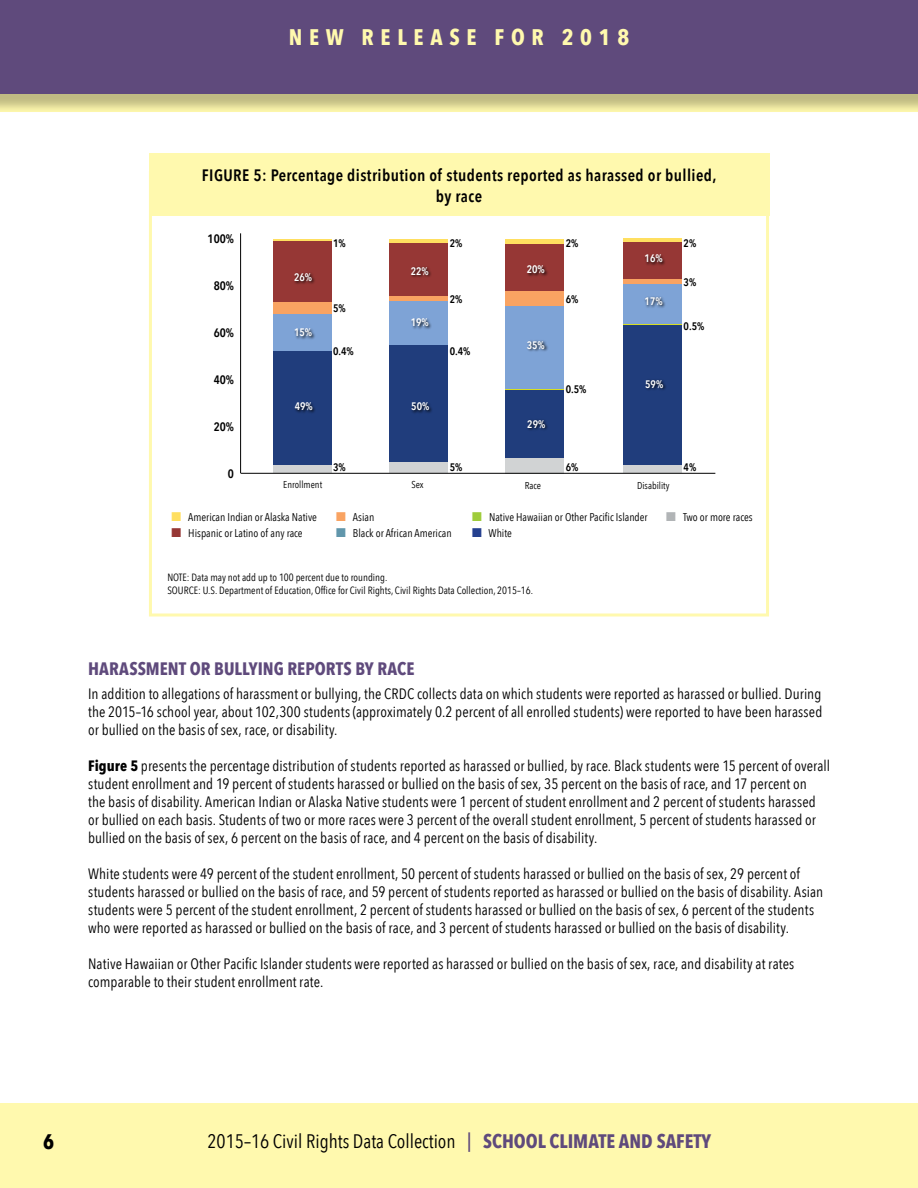
<style>
.page{position:relative;width:918px;height:1188px;background:#fff}
.page>*{position:absolute;margin:0;border:0;box-sizing:border-box;transform-origin:0 0}
.t1{font:700 22.5px "Avenir Next Condensed";letter-spacing:.3em;color:#fff9ae}
.t2{font:700 21px "Avenir Next Condensed";color:#000}
.t3{font:19.5px "Avenir Next Condensed";color:#000}
.t4{font:700 18px "Avenir Next Condensed";color:#5f4a7c}
.t5{font:600 16.5px/21px "Avenir Next Condensed";letter-spacing:.025em;color:#000;text-align:center}
.t6{font:15px/18px "Avenir Next Condensed";letter-spacing:.005em;color:#000}
.t7{font:600 12.15px "Avenir Next Condensed";color:#000}
.t8{font:11.25px "Avenir Next Condensed";color:#000}
.t9{font:600 10.95px "Avenir Next Condensed";color:#000}
.t10{font:600 10.95px "Avenir Next Condensed";color:#fff}
.t11{font:10.5px/13.5px "Avenir Next Condensed";color:#000}
.t12{font:10.05px "Avenir Next Condensed";color:#000}
.s1{color:#ffdf60}
.s2{color:#963735}
.s3{color:#f9a362}
.s4{color:#6196ab}
.s5{color:#9fcc3b}
.s6{color:#25408f}
.s7{color:#b1b4b6}
.s8{font-weight:700}
.s9{font-weight:500;color:#5f4a7c}
.s10{font-weight:700;color:#5f4a7c}
</style>
<div class="page">
<div style="left:0;top:1103px;width:918px;height:85px;background:#fff9ae"></div>
<div style="left:0;top:0;width:918px;height:113px;background:#000;opacity:.25"></div>
<div style="left:0;top:0;width:918px;height:94px;background:#5f4a7c"></div>
<div style="left:149px;top:153px;width:620px;height:63px;background:#fff9ae"></div>
<div style="left:273px;top:465px;width:58px;height:8px;background:#d1d3d4"></div>
<div style="left:390px;top:462px;width:58px;height:11px;background:#d1d3d4"></div>
<div style="left:506px;top:458px;width:58px;height:15px;background:#d1d3d4"></div>
<div style="left:624px;top:465px;width:58px;height:8px;background:#d1d3d4"></div>
<hr style="left:241px;top:473px;width:474px;height:1px;background:#000">
<hr style="left:624px;top:324px;width:58px;height:2px;background:#d7df23">
<hr style="left:506px;top:389px;width:58px;height:1px;background:#d7df23">
<hr style="left:390px;top:345px;width:58px;height:1px;background:#d7df23">
<hr style="left:273px;top:350px;width:58px;height:1px;background:#d7df23">
<div style="left:624px;top:279px;width:58px;height:6px;background:#f9a362"></div>
<div style="left:390px;top:295px;width:58px;height:6px;background:#f9a362"></div>
<div style="left:273px;top:302px;width:58px;height:12px;background:#f9a362"></div>
<hr style="left:624px;top:238px;width:58px;height:4px;background:#ffdf60">
<div style="left:506px;top:239px;width:58px;height:5px;background:#ffdf60"></div>
<hr style="left:390px;top:239px;width:58px;height:4px;background:#ffdf60">
<hr style="left:273px;top:239px;width:58px;height:2px;background:#ffdf60">
<hr style="left:240px;top:233px;width:1px;height:240px;background:#000">
<div style="left:273px;top:241px;width:58px;height:61px;background:#963735"></div>
<div style="left:390px;top:243px;width:58px;height:52px;background:#963735"></div>
<div style="left:506px;top:244px;width:58px;height:47px;background:#963735"></div>
<div style="left:624px;top:242px;width:58px;height:37px;background:#963735"></div>
<div style="left:506px;top:291px;width:58px;height:15px;background:#f9a362"></div>
<div style="left:273px;top:314px;width:58px;height:36px;background:#7ea3d6"></div>
<div style="left:390px;top:301px;width:58px;height:44px;background:#7ea3d6"></div>
<div style="left:506px;top:306px;width:58px;height:83px;background:#7ea3d6"></div>
<div style="left:624px;top:285px;width:58px;height:39px;background:#7ea3d6"></div>
<div style="left:273px;top:351px;width:58px;height:114px;background:#203d7c"></div>
<div style="left:390px;top:346px;width:58px;height:116px;background:#203d7c"></div>
<div style="left:506px;top:390px;width:58px;height:68px;background:#203d7c"></div>
<div style="left:624px;top:326px;width:58px;height:139px;background:#203d7c"></div>
<img style="left:294px;top:328px;width:21px;height:12px">
<img style="left:295px;top:403px;width:20px;height:10px">
<img style="left:294px;top:273px;width:21px;height:11px">
<img style="left:411px;top:318px;width:21px;height:11px">
<img style="left:411px;top:403px;width:21px;height:10px">
<img style="left:411px;top:267px;width:20px;height:10px">
<img style="left:527px;top:340px;width:21px;height:12px">
<img style="left:528px;top:420px;width:20px;height:10px">
<img style="left:527px;top:266px;width:21px;height:10px">
<img style="left:644px;top:296px;width:21px;height:12px">
<img style="left:645px;top:380px;width:21px;height:10px">
<img style="left:645px;top:255px;width:20px;height:11px">
<div style="left:149px;top:171px;width:620px;height:445px;border:3px solid #fff9ae"></div>
<h1 class="t1" style="left:289px;top:23px;width:342px">NEW RELEASE FOR 2018</h1>
<p class="t5" style="left:202px;top:164px;width:516px">FIGURE 5: Percentage distribution of students reported as harassed or bullied, by race</p>
<p class="t7" style="left:208px;top:228px;width:28px">100%</p>
<p class="t9" style="left:333px;top:234px;width:14px">1%</p>
<p class="t7" style="left:214px;top:275px;width:22px">80%</p>
<p class="t7" style="left:214px;top:322px;width:22px">60%</p>
<p class="t7" style="left:214px;top:369px;width:22px">40%</p>
<p class="t7" style="left:214px;top:416px;width:22px">20%</p>
<p class="t7" style="left:228px;top:463px;width:8px">0</p>
<p class="t10" style="left:294px;top:268px;width:20px">26%</p>
<p class="t10" style="left:294px;top:323px;width:20px">15%</p>
<p class="t10" style="left:295px;top:397px;width:20px">49%</p>
<p class="t9" style="left:333px;top:298px;width:14px">5%</p>
<p class="t9" style="left:333px;top:341px;width:22px">0.4%</p>
<p class="t9" style="left:333px;top:457px;width:14px">3%</p>
<p class="t10" style="left:411px;top:261px;width:20px">22%</p>
<p class="t10" style="left:411px;top:313px;width:20px">19%</p>
<p class="t10" style="left:411px;top:397px;width:20px">50%</p>
<p class="t9" style="left:450px;top:234px;width:14px">2%</p>
<p class="t9" style="left:450px;top:290px;width:14px">2%</p>
<p class="t9" style="left:450px;top:341px;width:22px">0.4%</p>
<p class="t9" style="left:450px;top:457px;width:14px">5%</p>
<p class="t10" style="left:527px;top:260px;width:20px">20%</p>
<p class="t10" style="left:527px;top:335px;width:20px">35%</p>
<p class="t10" style="left:527px;top:414px;width:20px">29%</p>
<p class="t9" style="left:566px;top:234px;width:14px">2%</p>
<p class="t9" style="left:566px;top:290px;width:14px">6%</p>
<p class="t9" style="left:566px;top:380px;width:22px">0.5%</p>
<p class="t9" style="left:566px;top:457px;width:14px">6%</p>
<p class="t10" style="left:645px;top:249px;width:20px">16%</p>
<p class="t10" style="left:645px;top:292px;width:20px">17%</p>
<p class="t10" style="left:645px;top:374px;width:20px">59%</p>
<p class="t12" style="left:283px;top:476px;width:40px">Enrollment</p>
<p class="t12" style="left:411px;top:476px;width:14px">Sex</p>
<p class="t12" style="left:525px;top:477px;width:18px">Race</p>
<p class="t12" style="left:637px;top:477px;width:34px">Disability</p>
<p class="t9" style="left:684px;top:234px;width:14px">2%</p>
<p class="t9" style="left:684px;top:272px;width:14px">3%</p>
<p class="t9" style="left:684px;top:316px;width:22px">0.5%</p>
<p class="t9" style="left:684px;top:457px;width:14px">4%</p>
<p class="t8" style="left:171px;top:508px;width:147px"><span class="s1">■</span> American Indian or Alaska Native</p>
<p class="t8" style="left:171px;top:524px;width:133px"><span class="s2">■</span> Hispanic or Latino of any race</p>
<p class="t8" style="left:336px;top:507px;width:40px"><span class="s3">■</span> Asian</p>
<p class="t8" style="left:336px;top:523px;width:117px"><span class="s4">■</span> Black or African American</p>
<p class="t8" style="left:472px;top:507px;width:177px"><span class="s5">■</span> Native Hawaiian or Other Pacific Islander</p>
<p class="t8" style="left:472px;top:524px;width:41px"><span class="s6">■</span> White</p>
<p class="t8" style="left:666px;top:508px;width:88px"><span class="s7">■</span> Two or more races</p>
<p class="t11" style="left:167px;top:570px;width:367px">NOTE: Data may not add up to 100 percent due to rounding.<br>SOURCE: U.S. Department of Education, Office for Civil Rights, Civil Rights Data Collection, 2015–16.</p>
<h4 class="t4" style="left:88px;top:658px;width:328px">HARASSMENT OR BULLYING REPORTS BY RACE</h4>
<p class="t6" style="left:88px;top:684px;width:736px;text-align:justify">In addition to allegations of harassment or bullying, the CRDC collects data on which students were reported as harassed or bullied. During the 2015–16 school year, about 102,300 students (approximately 0.2 percent of all enrolled students) were reported to have been harassed or bullied on the basis of sex, race, or disability.</p>
<p class="t6" style="left:88px;top:756px;width:743px"><span class="s8">Figure 5</span> presents the percentage distribution of students reported as harassed or bullied, by race. Black students were 15 percent of overall student enrollment and 19 percent of students harassed or bullied on the basis of sex, 35 percent on the basis of race, and 17 percent on<br>the basis of disability. American Indian or Alaska Native students were 1 percent of student enrollment and 2 percent of students harassed or bullied on each basis. Students of two or more races were 3 percent of the overall student enrollment, 5 percent of students harassed or bullied on the basis of sex, 6 percent on the basis of race, and 4 percent on the basis of disability.</p>
<p class="t6" style="left:88px;top:864px;width:737px">White students were 49 percent of the student enrollment, 50 percent of students harassed or bullied on the basis of sex, 29 percent of students harassed or bullied on the basis of race, and 59 percent of students reported as harassed or bullied on the basis of disability. Asian students were 5 percent of the student enrollment, 2 percent of students harassed or bullied on the basis of sex, 6 percent of the students who were reported as harassed or bullied on the basis of race, and 3 percent of students harassed or bullied on the basis of disability.</p>
<p class="t6" style="left:88px;top:954px;width:708px">Native Hawaiian or Other Pacific Islander students were reported as harassed or bullied on the basis of sex, race, and disability at rates comparable to their student enrollment rate.</p>
<h2 class="t2" style="left:43px;top:1129px;width:13px">6</h2>
<h3 class="t3" style="left:207px;top:1125px;width:505px">2015–16 Civil Rights Data Collection <span class="s9">|</span> <span class="s10">SCHOOL CLIMATE AND SAFETY</span></h3>
</div>
